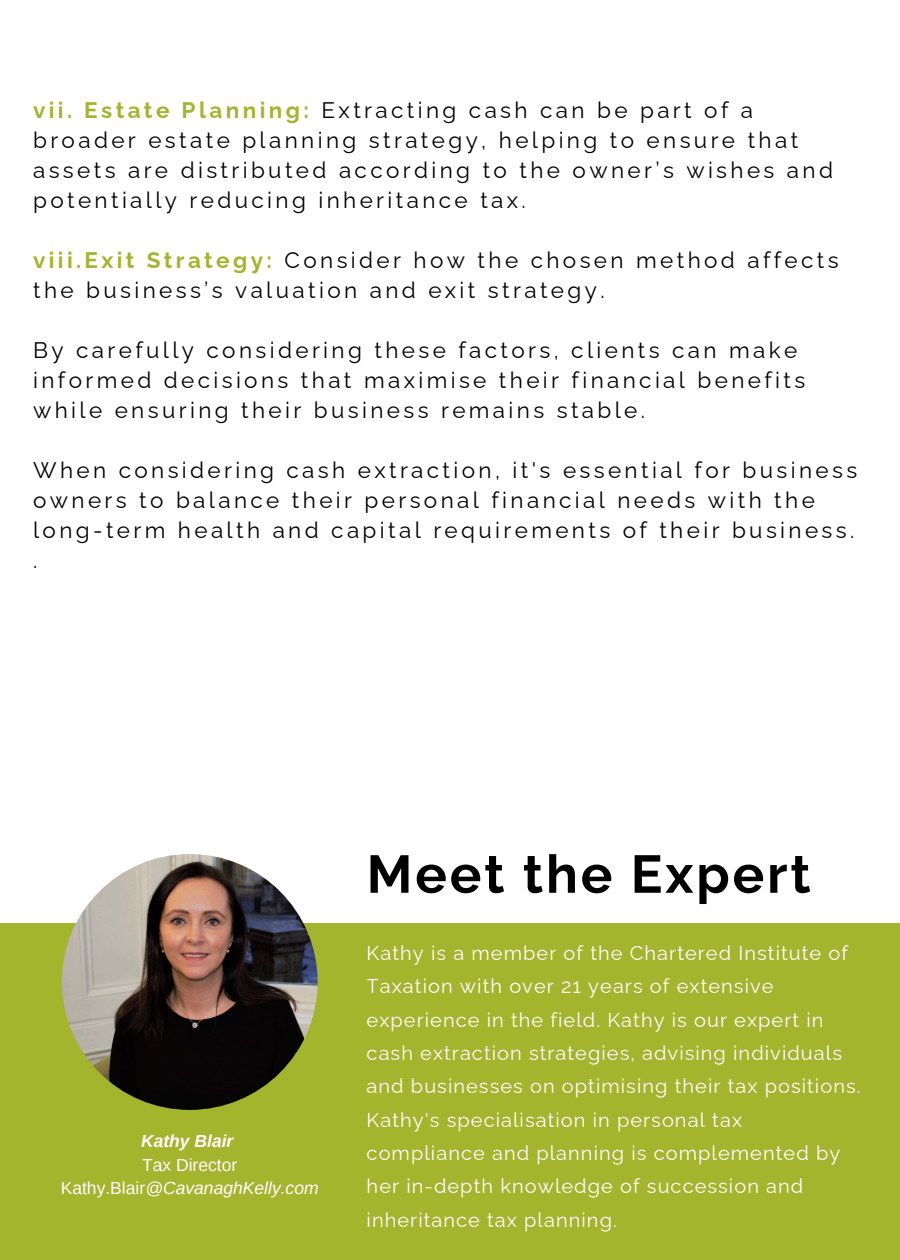
<style>
.page{position:relative;width:900px;height:1260px;background:#fff}
.page>*{position:absolute;margin:0;border:0;box-sizing:border-box;transform-origin:0 0}
.t1{font:700 53px "Raleway";letter-spacing:.055em;color:#000}
.t2{font:22.5px/30px "Raleway";letter-spacing:.15em;color:#000}
.t3{font:20px/33.2px "Raleway";letter-spacing:.055em;color:#fff}
.t4{font:italic 17.5px "Arimo";color:#fff}
.t5{font:17.5px "Arimo";color:#fff}
.t6{font:italic 700 17.5px "Arimo";color:#fff}
.s1{font-weight:700;color:#a2b52d}
.s2{font-style:normal}
</style>
<div class="page">
<div style="left:0;top:923px;width:900px;height:337px;background:#a2b52d"></div>
<img style="left:62px;top:854px;width:256px;height:256px;border-radius:50%">
<h2 class="t2" style="left:33px;top:95px;width:801px"><span class="s1">vii. Estate Planning:</span> Extracting cash can be part of a broader estate planning strategy, helping to ensure that assets are distributed according to the owner’s wishes and potentially reducing inheritance tax.</h2>
<h2 class="t2" style="left:33px;top:245px;width:807px"><span class="s1">viii.Exit Strategy:</span> Consider how the chosen method affects the business’s valuation and exit strategy.</h2>
<h2 class="t2" style="left:33px;top:335px;width:774px">By carefully considering these factors, clients can make informed decisions that maximise their financial benefits while ensuring their business remains stable.</h2>
<h1 class="t2" style="left:33px;top:455px;width:826px">When considering cash extraction, it's essential for business owners to balance their personal financial needs with the long-term health and capital requirements of their business. .</h1>
<p class="t6" style="left:141px;top:1131px;width:94px">Kathy Blair</p>
<p class="t5" style="left:142px;top:1155px;width:97px">Tax Director</p>
<h3 class="t4" style="left:61px;top:1178px;width:259px"><span class="s2">Kathy.Blair</span>@CavanaghKelly.com</h3>
<p class="t1" style="left:367px;top:843px;width:446px">Meet the Expert</p>
<p class="t3" style="left:367px;top:936px;width:495px">Kathy is a member of the Chartered Institute of Taxation with over 21 years of extensive experience in the field. Kathy is our expert in cash extraction strategies, advising individuals and businesses on optimising their tax positions.<br>Kathy's specialisation in personal tax compliance and planning is complemented by her in-depth knowledge of succession and inheritance tax planning.</p>
</div>
